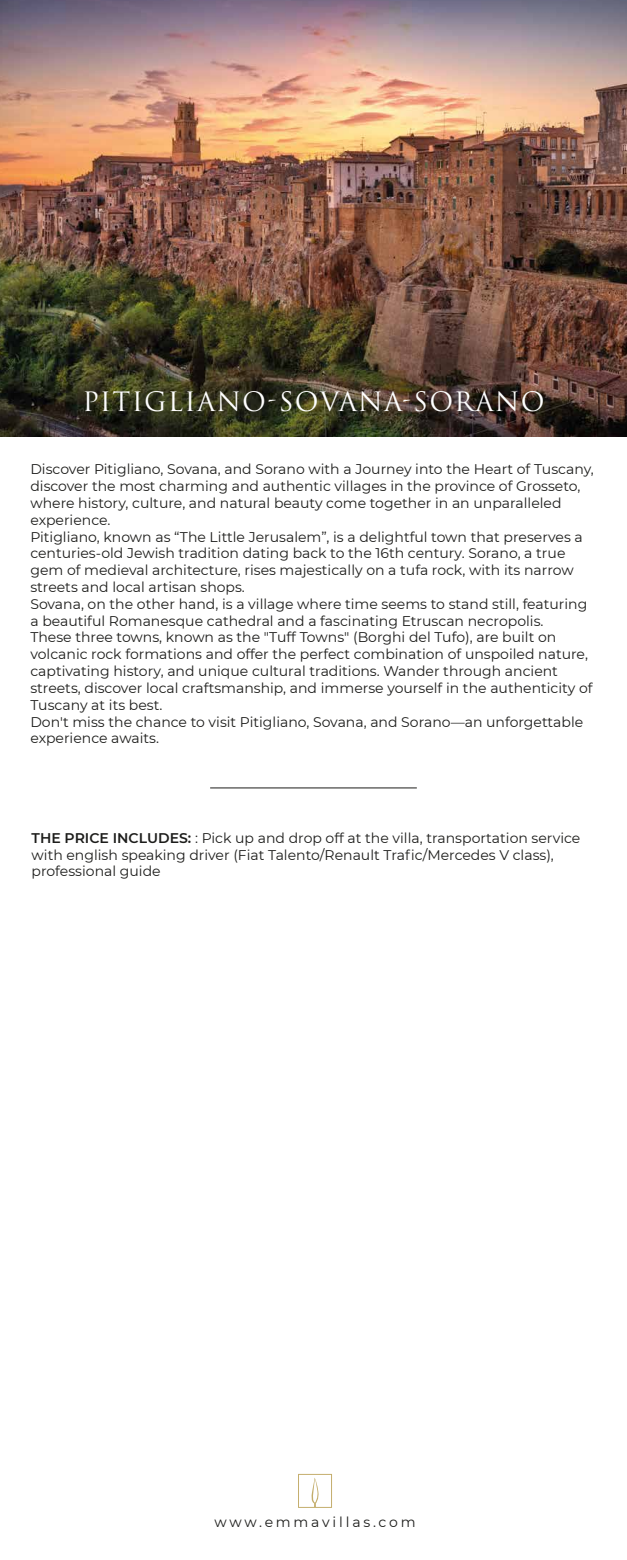
<style>
.page{position:relative;width:627px;height:1560px;background:#fff}
.page>*{position:absolute;margin:0;border:0;box-sizing:border-box;transform-origin:0 0}
.t1{font:26px "Trajan Pro 3";letter-spacing:.05em;color:#fff}
.t2{font:14px/16.8px "Montserrat";color:#1d1d1b}
.t3{font:14px "Montserrat";letter-spacing:.2em;color:#1d1d1b}
.s1{font-weight:600}
</style>
<div class="page">
<svg style="left:298px;top:1473px;width:34px;height:34px"></svg>
<hr style="left:210px;top:787px;width:206px;height:1px;background:#1d1d1b">
<img style="left:0;top:0;width:626px;height:437px">
<h1 class="t1" style="left:82px;top:383px;width:463px">PITIGLIANO-SOVANA-SORANO</h1>
<p class="t2" style="left:30px;top:460px;width:564px">Discover Pitigliano, Sovana, and Sorano with a Journey into the Heart of Tuscany, discover the most charming and authentic villages in the province of Grosseto, where history, culture, and natural beauty come together in an unparalleled experience.<br>Pitigliano, known as “The Little Jerusalem”, is a delightful town that preserves a centuries-old Jewish tradition dating back to the 16th century. Sorano, a true gem of medieval architecture, rises majestically on a tufa rock, with its narrow streets and local artisan shops.<br>Sovana, on the other hand, is a village where time seems to stand still, featuring a beautiful Romanesque cathedral and a fascinating Etruscan necropolis.<br>These three towns, known as the "Tuff Towns" (Borghi del Tufo), are built on volcanic rock formations and offer the perfect combination of unspoiled nature, captivating history, and unique cultural traditions. Wander through ancient streets, discover local craftsmanship, and immerse yourself in the authenticity of Tuscany at its best.<br>Don't miss the chance to visit Pitigliano, Sovana, and Sorano—an unforgettable experience awaits.</p>
<p class="t2" style="left:32px;top:828px;width:550px"><span class="s1">THE PRICE INCLUDES:</span> : Pick up and drop off at the villa, transportation service with english speaking driver (Fiat Talento/Renault Trafic/Mercedes V class), professional guide</p>
<p class="t3" style="left:214px;top:1511px;width:203px">www.emmavillas.com</p>
</div>
